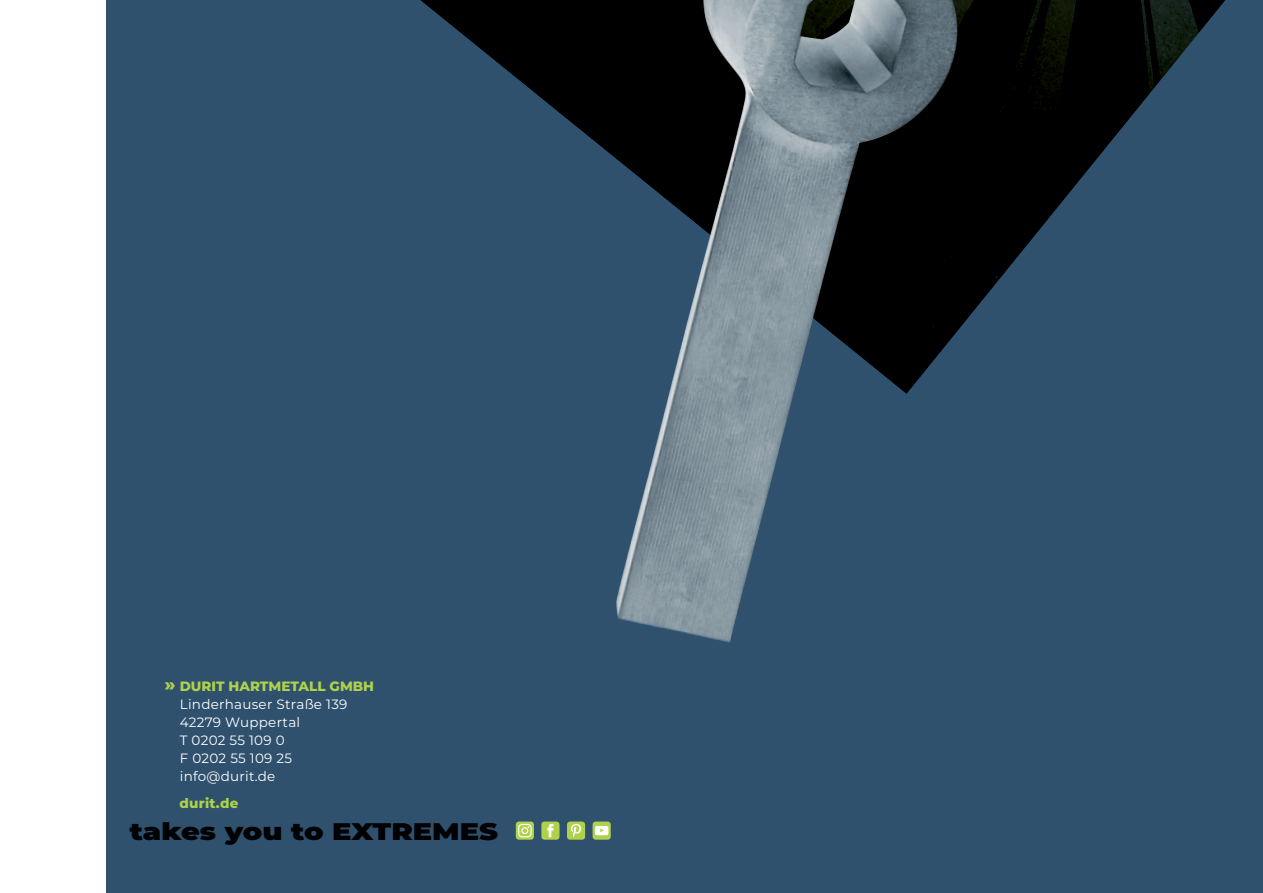
<style>
.page{position:relative;width:1263px;height:893px;background:#fff}
.page>*{position:absolute;margin:0;border:0;box-sizing:border-box;transform-origin:0 0}
.t1{font:900 24px "Montserrat";color:#000103;scale:1.2 1}
.t2{font:13.5px/18px "Montserrat";letter-spacing:.02em;color:#fff}
.t3{font:800 13.5px "Montserrat";letter-spacing:.02em;color:#aed24a}
.s1{font-weight:800;font-size:18px;color:#aed24a}
.s2{font-weight:800;color:#aed24a}
</style>
<div class="page">
<div style="left:106px;top:0;width:1157px;height:893px;background:#2f516e"></div>
<img style="left:420px;top:0;width:805px;height:329px">
<img style="left:616px;top:0;width:343px;height:643px">
<svg style="left:516px;top:821px;width:18px;height:19px"></svg>
<svg style="left:518px;top:824px;width:14px;height:13px"></svg>
<div style="left:541px;top:821px;width:18px;height:19px;background:#aed24a;border-radius:3px"></div>
<svg style="left:547px;top:824px;width:7px;height:13px"></svg>
<div style="left:567px;top:821px;width:18px;height:19px;background:#aed24a;border-radius:3px"></div>
<svg style="left:571px;top:824px;width:10px;height:13px"></svg>
<svg style="left:593px;top:821px;width:18px;height:19px"></svg>
<svg style="left:595px;top:826px;width:13px;height:9px"></svg>
<p class="t2" style="left:180px;top:677px;width:196px;text-indent:-15px"><span class="s1">»</span> <span class="s2">DURIT HARTMETALL GMBH<br></span>Linderhauser Straße 139<br>42279 Wuppertal<br>T 0202 55 109 0<br>F 0202 55 109 25 info@durit.de</p>
<p class="t3" style="left:179px;top:793px;width:60px">durit.de</p>
<h1 class="t1" style="left:130px;top:813px;width:308px">takes you to EXTREMES</h1>
</div>
